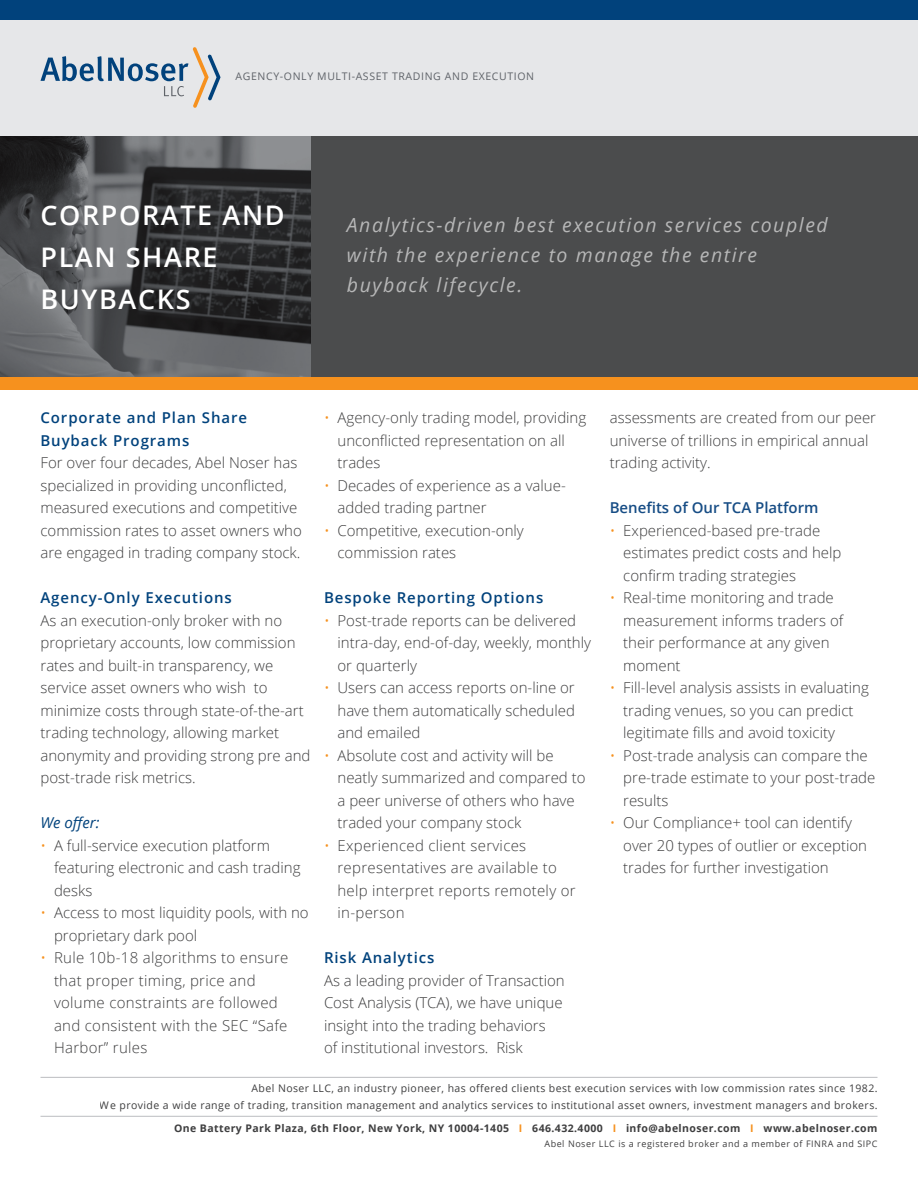
<style>
.page{position:relative;width:918px;height:1188px;background:#fff}
.page>*{position:absolute;margin:0;border:0;box-sizing:border-box;transform-origin:0 0}
.t1{font:600 27px/42px "Open Sans";letter-spacing:.06em;color:#fff}
.t2{font:italic 19.5px/30px "Open Sans";letter-spacing:.08em;color:#fff}
.text{font:300 15px/22.5px "Open Sans";color:#3e3e3f}
.text-2{font:300 15px/22.5px "Open Sans";letter-spacing:.02em;color:#3e3e3f}
.head_blue{font:600 15px/22.5px "Open Sans";letter-spacing:.06em;color:#01427c}
.text-3{font:600 15px "Open Sans";color:#174d85}
.text-4{font:italic 15px "Open Sans";color:#01427c}
.t3{font:10.5px/16.5px "Open Sans";letter-spacing:.04em;color:#3e3e3f;text-align:right}
.t4{font:700 10.5px "Open Sans";letter-spacing:.04em;color:#3e3e3f}
.t5{font:10.5px "Open Sans";letter-spacing:.06em;color:#5f6369}
.t6{font:9px "Open Sans";letter-spacing:.06em;color:#3e3e3f}
.s1{color:#f6911e}
</style>
<div class="page">
<div style="left:0;top:135px;width:918px;height:243px;background:#4b4c4d"></div>
<img style="left:0;top:135px;width:310px;height:243px">
<div style="left:0;top:0;width:918px;height:135px;background:#e6e7e9"></div>
<div style="left:0;top:0;width:918px;height:20px;background:#01427c"></div>
<hr style="left:40px;top:1077px;width:838px;height:1px;background:#bcbdc0">
<hr style="left:40px;top:1116px;width:838px;height:1px;background:#bcbdc0">
<svg style="left:40px;top:47px;width:181px;height:61px"></svg>
<div style="left:0;top:378px;width:918px;height:12px;background:#f6911e"></div>
<p class="t5" style="left:236px;top:69px;width:300px">AGENCY-ONLY MULTI-ASSET TRADING AND EXECUTION</p>
<p class="t1" style="left:40px;top:193px;width:246px">CORPORATE AND<br>PLAN SHARE<br>BUYBACKS</p>
<h2 class="t2" style="left:347px;top:209px;width:482px">Analytics-driven best execution services coupled with the experience to manage the entire buyback lifecycle.</h2>
<p class="head_blue" style="left:40px;top:406px;width:208px">Corporate and Plan Share<br>Buyback Programs</p>
<p class="text" style="left:40px;top:451px;width:263px">For over four decades, Abel Noser has specialized in providing unconflicted, measured executions and competitive commission rates to asset owners who are engaged in trading company stock.</p>
<p class="head_blue" style="left:40px;top:586px;width:193px">Agency-Only Executions</p>
<p class="text" style="left:40px;top:609px;width:271px">As an execution-only broker with no proprietary accounts, low commission rates and built-in transparency, we service asset owners who wish to minimize costs through state-of-the-art trading technology, allowing market anonymity and providing strong pre and post-trade risk metrics.</p>
<p class="text-4" style="left:40px;top:813px;width:61px">We offer:</p>
<p class="text" style="left:54px;top:834px;width:248px;text-indent:-14px"><span class="s1">•</span> A full-service execution platform featuring electronic and cash trading desks</p>
<p class="text" style="left:54px;top:901px;width:256px;text-indent:-14px"><span class="s1">•</span> Access to most liquidity pools, with no proprietary dark pool</p>
<p class="text-2" style="left:54px;top:946px;width:236px;text-indent:-14px"><span class="s1">•</span> Rule 10b-18 algorithms to ensure that proper timing, price and volume constraints are followed and consistent with the SEC “Safe<br>Harbor” rules</p>
<p class="text" style="left:338px;top:406px;width:250px;text-indent:-14px"><span class="s1">•</span> Agency-only trading model, providing unconflicted representation on all trades</p>
<p class="text" style="left:338px;top:474px;width:230px;text-indent:-14px"><span class="s1">•</span> Decades of experience as a value&shy;added trading partner</p>
<p class="text" style="left:338px;top:519px;width:188px;text-indent:-14px"><span class="s1">•</span> Competitive, execution-only commission rates</p>
<p class="head_blue" style="left:324px;top:586px;width:221px">Bespoke Reporting Options</p>
<p class="text" style="left:338px;top:609px;width:255px;text-indent:-14px"><span class="s1">•</span> Post-trade reports can be delivered intra-day, end-of-day, weekly, monthly or quarterly</p>
<p class="text" style="left:338px;top:676px;width:239px;text-align:justify;text-indent:-14px"><span class="s1">•</span> Users can access reports on-line or have them automatically scheduled and emailed</p>
<p class="text" style="left:338px;top:744px;width:250px;text-indent:-14px"><span class="s1">•</span> Absolute cost and activity will be neatly summarized and compared to a peer universe of others who have traded your company stock</p>
<p class="text-2" style="left:338px;top:834px;width:240px;text-indent:-14px"><span class="s1">•</span> Experienced client services representatives are available to help interpret reports remotely or in-person</p>
<p class="head_blue" style="left:324px;top:946px;width:112px">Risk Analytics</p>
<p class="text" style="left:324px;top:969px;width:242px">As a leading provider of Transaction Cost Analysis (TCA), we have unique insight into the trading behaviors<br>of institutional investors. Risk</p>
<p class="text" style="left:610px;top:406px;width:268px">assessments are created from our peer universe of trillions in empirical annual trading activity.</p>
<p class="text-3" style="left:610px;top:497px;width:210px">Benefits of Our TCA Platform</p>
<p class="text" style="left:623px;top:519px;width:220px;text-indent:-14px"><span class="s1">•</span> Experienced-based pre-trade estimates predict costs and help confirm trading strategies</p>
<p class="text" style="left:623px;top:586px;width:222px;text-indent:-14px"><span class="s1">•</span> Real-time monitoring and trade measurement informs traders of their performance at any given moment</p>
<p class="text" style="left:623px;top:676px;width:247px;text-indent:-14px"><span class="s1">•</span> Fill-level analysis assists in evaluating trading venues, so you can predict legitimate fills and avoid toxicity</p>
<p class="text" style="left:623px;top:744px;width:254px;text-indent:-14px"><span class="s1">•</span> Post-trade analysis can compare the pre-trade estimate to your post-trade results</p>
<p class="text" style="left:623px;top:811px;width:245px;text-indent:-14px"><span class="s1">•</span> Our Compliance+ tool can identify over 20 types of outlier or exception trades for further investigation</p>
<p class="t3" style="left:100px;top:1080px;width:779px">Abel Noser LLC, an industry pioneer, has offered clients best execution services with low commission rates since 1982.<br>We provide a wide range of trading, transition management and analytics services to institutional asset owners, investment managers and brokers.</p>
<p class="t4" style="left:174px;top:1121px;width:705px">One Battery Park Plaza, 6th Floor, New York, NY 10004-1405 <span class="s1">I</span> 646.432.4000 <span class="s1">I</span> info@abelnoser.com <span class="s1">I</span> www.abelnoser.com</p>
<p class="t6" style="left:544px;top:1138px;width:335px">Abel Noser LLC is a registered broker and a member of FINRA and SIPC</p>
</div>
